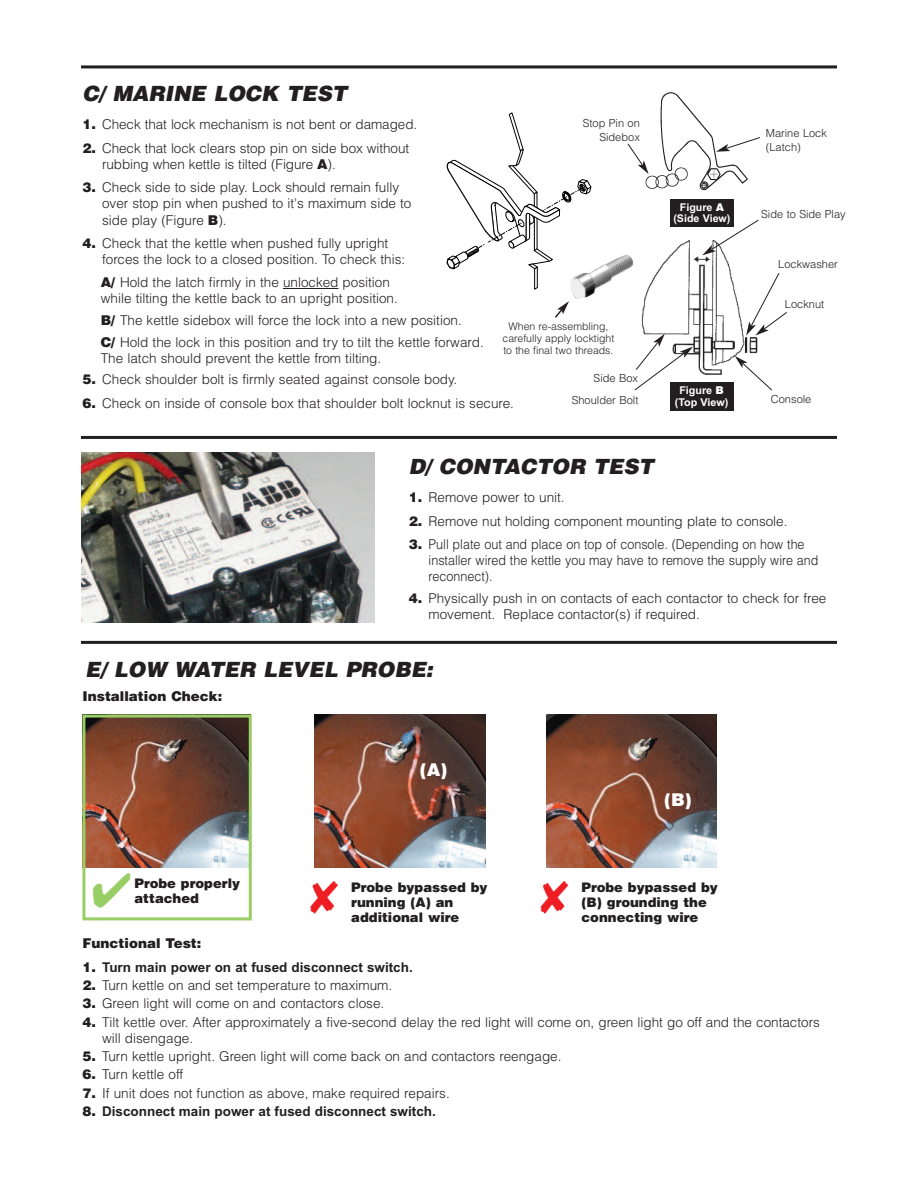
<style>
.page{position:relative;width:918px;height:1188px;background:#fff}
.page>*{position:absolute;margin:0;border:0;box-sizing:border-box;transform-origin:0 0}
.t1{font:italic 900 21px "Helvetica";color:#231f20}
.t2{font:900 17.55px "Helvetica";color:#fff}
.t3{font:300 13.5px/16.2px "Helvetica";color:#231f20}
.t4{font:300 13.5px/16.2px "Helvetica";color:#231f20;scale:.93 1}
.t5{font:700 13.5px "Arial";color:#231f20}
.t6{font:900 13.5px "Helvetica";color:#231f20}
.t7{font:900 13.2px/15.1px "Helvetica";color:#231f20}
.t8{font:300 11.1px/13.4px "Helvetica";color:#231f20;text-align:right}
.t9{font:700 10.8px/11.9px "Arial";color:#fff;text-align:center}
.t10{font:700 10.65px/11.7px "Arial";color:#fff;text-align:center}
.t11{font:300 10.5px/12px "Helvetica";color:#231f20;text-align:center}
.s1{font-weight:900}
.s2{font-family:"Helvetica";font-weight:900}
.s3{color:#99cd65}
</style>
<div class="page">
<img style="left:86px;top:719px;width:162px;height:149px">
<img style="left:546px;top:715px;width:171px;height:153px">
<img style="left:315px;top:715px;width:170px;height:153px">
<div style="left:82px;top:715px;width:170px;height:205px;border:3px solid #99cd65"></div>
<hr style="left:81px;top:641px;width:756px;height:3px;background:#231f20">
<hr style="left:81px;top:436px;width:756px;height:3px;background:#231f20">
<img style="left:81px;top:453px;width:294px;height:170px">
<hr style="left:283px;top:288px;width:56px;height:1px;background:#231f20">
<img style="left:641px;top:239px;width:117px;height:136px">
<svg style="left:746px;top:273px;width:41px;height:63px"></svg>
<svg style="left:735px;top:356px;width:37px;height:34px"></svg>
<svg style="left:635px;top:334px;width:58px;height:56px"></svg>
<div style="left:670px;top:382px;width:64px;height:29px;background:#231f20"></div>
<svg style="left:702px;top:220px;width:57px;height:35px"></svg>
<svg style="left:446px;top:113px;width:146px;height:177px"></svg>
<img style="left:645px;top:92px;width:103px;height:99px">
<div style="left:569px;top:118px;width:72px;height:31px;background:#fff"></div>
<svg style="left:628px;top:144px;width:21px;height:30px"></svg>
<svg style="left:716px;top:137px;width:44px;height:15px"></svg>
<div style="left:670px;top:199px;width:64px;height:28px;background:#231f20"></div>
<hr style="left:81px;top:65px;width:756px;height:3px;background:#231f20">
<img style="left:569px;top:254px;width:65px;height:45px">
<svg style="left:555px;top:301px;width:14px;height:17px"></svg>
<h1 class="t1" style="left:82px;top:86px;width:266px">C/ MARINE LOCK TEST</h1>
<p class="t3" style="left:82px;top:118px;width:336px"><span class="s1">1.</span> Check that lock mechanism is not bent or damaged.</p>
<p class="t3" style="left:102px;top:141px;width:309px;text-indent:-20px"><span class="s1">2.</span> Check that lock clears stop pin on side box without rubbing when kettle is tilted (Figure <span class="s1">A</span>).</p>
<p class="t3" style="left:102px;top:181px;width:311px;text-indent:-20px"><span class="s1">3.</span> Check side to side play. Lock should remain fully over stop pin when pushed to it's maximum side to side play (Figure <span class="s1">B</span>).</p>
<p class="t3" style="left:102px;top:236px;width:305px;text-indent:-20px"><span class="s1">4.</span> Check that the kettle when pushed fully upright forces the lock to a closed position. To check this:</p>
<p class="t3" style="left:101px;top:276px;width:299px"><span class="s1">A/</span> Hold the latch firmly in the unlocked position while tilting the kettle back to an upright position.</p>
<p class="t3" style="left:101px;top:311px;width:384px;line-height:21.6px"><span class="s1">B/</span> The kettle sidebox will force the lock into a new position.<br><span class="s1">C/</span> Hold the lock in this position and try to tilt the kettle forward.</p>
<p class="t3" style="left:101px;top:351px;width:282px">The latch should prevent the kettle from tilting.</p>
<p class="t3" style="left:83px;top:373px;width:376px"><span class="s1">5.</span> Check shoulder bolt is firmly seated against console body.</p>
<p class="t3" style="left:83px;top:396px;width:433px"><span class="s1">6.</span> Check on inside of console box that shoulder bolt locknut is secure.</p>
<p class="t8" style="left:583px;top:118px;width:59px">Stop Pin on<br>Sidebox</p>
<p class="t8" style="left:766px;top:128px;width:63px;text-align:left">Marine Lock (Latch)</p>
<p class="t10" style="left:673px;top:201px;width:59px">Figure <span class="s2">A </span>(Side View)</p>
<p class="t8" style="left:761px;top:208px;width:86px">Side to Side Play</p>
<p class="t8" style="left:778px;top:258px;width:61px">Lockwasher</p>
<p class="t8" style="left:785px;top:298px;width:41px">Locknut</p>
<p class="t11" style="left:503px;top:321px;width:113px">When re-assembling, carefully apply locktight to the final two threads.</p>
<p class="t8" style="left:594px;top:373px;width:46px">Side Box</p>
<p class="t9" style="left:675px;top:384px;width:55px">Figure <span class="s2">B </span>(Top View)</p>
<p class="t8" style="left:572px;top:394px;width:68px">Shoulder Bolt</p>
<p class="t8" style="left:771px;top:394px;width:42px">Console</p>
<h1 class="t1" style="left:409px;top:459px;width:246px">D/ CONTACTOR TEST</h1>
<p class="t3" style="left:409px;top:491px;width:157px"><span class="s1">1.</span> Remove power to unit.</p>
<p class="t3" style="left:409px;top:514px;width:380px"><span class="s1">2.</span> Remove nut holding component mounting plate to console.</p>
<p class="t4" style="left:429px;top:537px;width:421px;text-indent:-20px"><span class="s1">3.</span> Pull plate out and place on top of console. (Depending on how the installer wired the kettle you may have to remove the supply wire and reconnect).</p>
<p class="t3" style="left:429px;top:591px;width:399px;text-indent:-20px"><span class="s1">4.</span> Physically push in on contacts of each contactor to check for free movement. Replace contactor(s) if required.</p>
<h1 class="t1" style="left:85px;top:662px;width:349px">E/ LOW WATER LEVEL PROBE:</h1>
<p class="t6" style="left:82px;top:691px;width:141px">Installation Check:</p>
<p class="t2" style="left:420px;top:764px;width:29px">(A)</p>
<p class="t2" style="left:664px;top:793px;width:29px">(B)</p>
<p class="t7" style="left:92px;top:892px;width:109px"><span class="s3">✔</span> attached</p>
<p class="t7" style="left:582px;top:881px;width:138px">Probe bypassed by (B) grounding the</p>
<p class="t7" style="left:582px;top:911px;width:118px">connecting wire</p>
<p class="t7" style="left:135px;top:877px;width:107px">Probe properly</p>
<p class="t7" style="left:351px;top:881px;width:138px">Probe bypassed by running (A) an additional wire</p>
<p class="t6" style="left:82px;top:939px;width:120px">Functional Test:</p>
<p class="t5" style="left:83px;top:959px;width:332px"><span class="s2">1.</span> Turn main power on at fused disconnect switch.</p>
<p class="t3" style="left:83px;top:978px;width:311px"><span class="s1">2.</span> Turn kettle on and set temperature to maximum.</p>
<p class="t3" style="left:83px;top:997px;width:303px"><span class="s1">3.</span> Green light will come on and contactors close.</p>
<p class="t3" style="left:102px;top:1015px;width:719px;text-indent:-20px"><span class="s1">4.</span> Tilt kettle over. After approximately a five-second delay the red light will come on, green light go off and the contactors will disengage.</p>
<p class="t3" style="left:83px;top:1050px;width:481px"><span class="s1">5.</span> Turn kettle upright. Green light will come back on and contactors reengage.</p>
<p class="t3" style="left:83px;top:1068px;width:102px"><span class="s1">6.</span> Turn kettle off</p>
<p class="t3" style="left:83px;top:1086px;width:369px"><span class="s1">7.</span> If unit does not function as above, make required repairs.</p>
<p class="t5" style="left:83px;top:1104px;width:355px"><span class="s2">8.</span> Disconnect main power at fused disconnect switch.</p>
</div>
